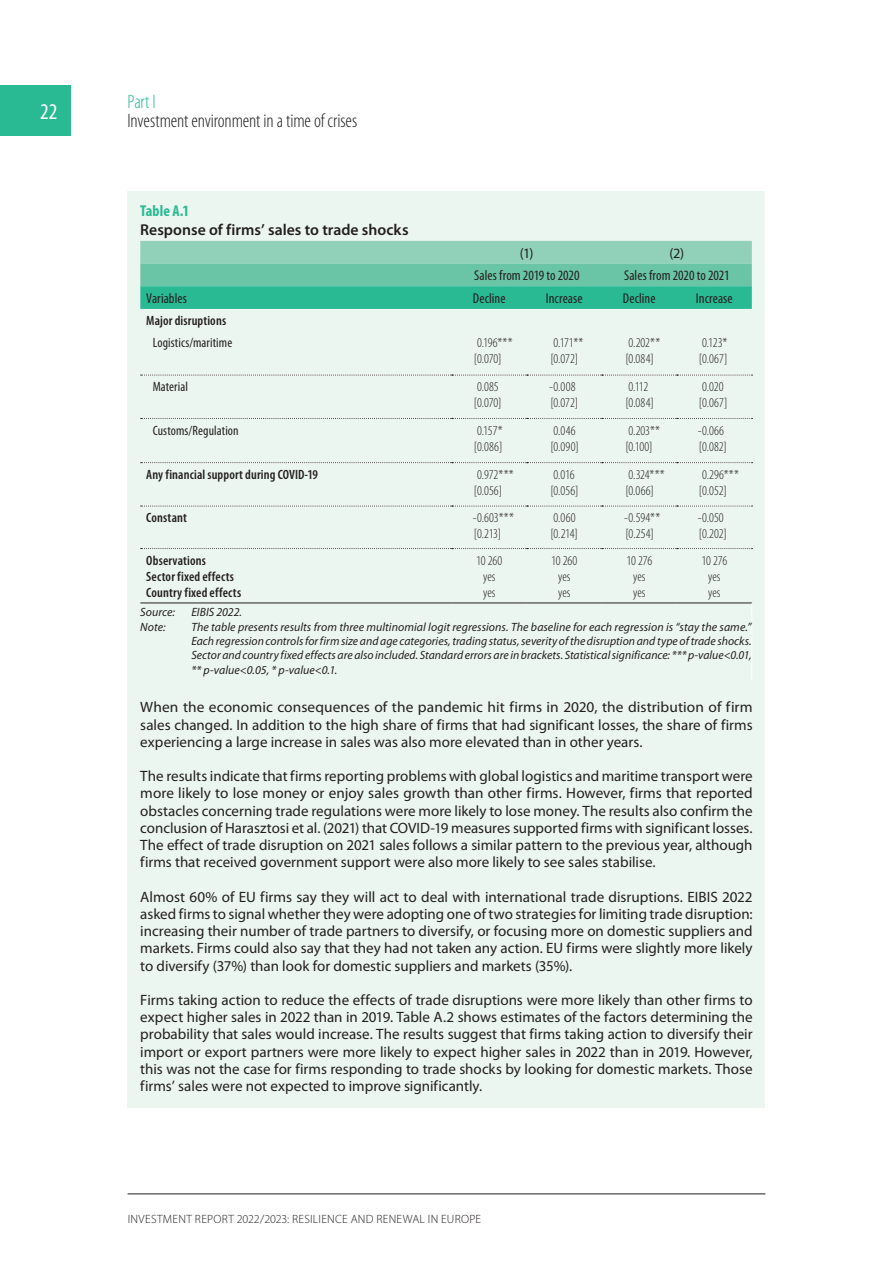
<style>
.page{position:relative;width:893px;height:1263px;background:#fff}
.page>*{position:absolute;margin:0;border:0;box-sizing:border-box;transform-origin:0 0}
.t1{font:condensed 22.5px "Myriad Pro";color:#fff}
.t2{font:300 condensed 19.5px "Myriad Pro";letter-spacing:-.01em;color:#231f20}
.t3{font:300 condensed 19.5px "Myriad Pro";color:#2aba93}
._12_FIGURE_BOX_TABLE{font:600 15.75px "Myriad Pro";color:#231f20}
._12_FIGURE_BOX_TABLE-2{font:700 condensed 15.75px "Myriad Pro";letter-spacing:.005em;color:#2aba93}
._05_TEXTE_COURANT{font:15px/17.2px "Myriad Pro";color:#231f20;text-align:justify}
._15_TITRE_TABLEAU_CO{font:condensed 14.25px "Myriad Pro";letter-spacing:.005em;color:#231f20}
._15_TITRE_TABLEAU_CO-2{font:14.25px "Myriad Pro";color:#231f20}
._16_TEXT_TABLEAU_LIG{font:300 condensed 13.5px "Myriad Pro";letter-spacing:.005em;color:#231f20}
._16_TEXT_TABLEAU_LIG-2{font:600 condensed 13.5px "Myriad Pro";letter-spacing:.01em;color:#231f20}
._16_TEXT_TABLEAU_LIG-3{font:condensed 13.5px "Myriad Pro";letter-spacing:.005em;color:#231f20}
._08_SOURCES{font:italic 12px/14.4px "Myriad Pro";color:#231f20;text-align:justify}
.t4{font:300 12px "Myriad Pro";letter-spacing:.02em;color:#231f20}
</style>
<div class="page">
<div style="left:0;top:85px;width:70px;height:50px;background:#2aba93"></div>
<hr style="left:128px;top:1193px;width:637px;height:1px;background:#231f20">
<div style="left:128px;top:191px;width:637px;height:917px;background:#ecf6f1"></div>
<svg style="left:140px;top:241px;width:612px;height:68px;background:#62c5a6"></svg>
<svg style="left:141px;top:375px;width:611px;height:1px"></svg>
<svg style="left:141px;top:418px;width:611px;height:1px"></svg>
<svg style="left:141px;top:462px;width:611px;height:1px"></svg>
<svg style="left:141px;top:506px;width:611px;height:1px"></svg>
<svg style="left:141px;top:548px;width:611px;height:1px"></svg>
<hr style="left:140px;top:603px;width:312px;height:1px;background:#231f20">
<hr style="left:452px;top:603px;width:75px;height:1px;background:#231f20">
<hr style="left:527px;top:603px;width:75px;height:1px;background:#231f20">
<hr style="left:602px;top:603px;width:75px;height:1px;background:#231f20">
<hr style="left:677px;top:603px;width:75px;height:1px;background:#231f20">
<hr style="left:752px;top:603px;width:1px;height:77px;background:#fff">
<h1 class="t1" style="left:40px;top:100px;width:19px">22</h1>
<h2 class="t3" style="left:128px;top:91px;width:30px">Part I</h2>
<h2 class="t2" style="left:128px;top:110px;width:231px">Investment environment in a time of crises</h2>
<p class="_12_FIGURE_BOX_TABLE-2" style="left:140px;top:202px;width:50px">Table A.1</p>
<p class="_12_FIGURE_BOX_TABLE" style="left:140px;top:221px;width:270px">Response of firms’ sales to trade shocks</p>
<p class="_15_TITRE_TABLEAU_CO-2" style="left:520px;top:245px;width:15px">(1)</p>
<p class="_15_TITRE_TABLEAU_CO-2" style="left:669px;top:245px;width:16px">(2)</p>
<p class="_15_TITRE_TABLEAU_CO" style="left:474px;top:268px;width:107px">Sales from 2019 to 2020</p>
<p class="_15_TITRE_TABLEAU_CO" style="left:624px;top:268px;width:107px">Sales from 2020 to 2021</p>
<p class="_15_TITRE_TABLEAU_CO" style="left:146px;top:290px;width:42px">Variables</p>
<p class="_15_TITRE_TABLEAU_CO" style="left:473px;top:290px;width:34px">Decline</p>
<p class="_15_TITRE_TABLEAU_CO" style="left:546px;top:290px;width:38px">Increase</p>
<p class="_15_TITRE_TABLEAU_CO" style="left:623px;top:290px;width:34px">Decline</p>
<p class="_15_TITRE_TABLEAU_CO" style="left:696px;top:290px;width:38px">Increase</p>
<p class="_16_TEXT_TABLEAU_LIG-2" style="left:146px;top:313px;width:81px">Major disruptions</p>
<p class="_16_TEXT_TABLEAU_LIG-3" style="left:153px;top:335px;width:81px">Logistics/maritime</p>
<p class="_16_TEXT_TABLEAU_LIG" style="left:477px;top:335px;width:37px">0.196***</p>
<p class="_16_TEXT_TABLEAU_LIG" style="left:553px;top:335px;width:31px">0.171**</p>
<p class="_16_TEXT_TABLEAU_LIG" style="left:628px;top:335px;width:33px">0.202**</p>
<p class="_16_TEXT_TABLEAU_LIG" style="left:702px;top:335px;width:27px">0.123*</p>
<p class="_16_TEXT_TABLEAU_LIG" style="left:474px;top:352px;width:29px">[0.070]</p>
<p class="_16_TEXT_TABLEAU_LIG" style="left:550px;top:352px;width:29px">[0.072]</p>
<p class="_16_TEXT_TABLEAU_LIG" style="left:625px;top:352px;width:30px">[0.084]</p>
<p class="_16_TEXT_TABLEAU_LIG" style="left:699px;top:352px;width:30px">[0.067]</p>
<p class="_16_TEXT_TABLEAU_LIG-3" style="left:153px;top:379px;width:37px">Material</p>
<p class="_16_TEXT_TABLEAU_LIG" style="left:477px;top:379px;width:23px">0.085</p>
<p class="_16_TEXT_TABLEAU_LIG" style="left:549px;top:379px;width:28px">-0.008</p>
<p class="_16_TEXT_TABLEAU_LIG" style="left:628px;top:379px;width:21px">0.112</p>
<p class="_16_TEXT_TABLEAU_LIG" style="left:702px;top:379px;width:23px">0.020</p>
<p class="_16_TEXT_TABLEAU_LIG" style="left:474px;top:396px;width:29px">[0.070]</p>
<p class="_16_TEXT_TABLEAU_LIG" style="left:550px;top:396px;width:29px">[0.072]</p>
<p class="_16_TEXT_TABLEAU_LIG" style="left:625px;top:396px;width:30px">[0.084]</p>
<p class="_16_TEXT_TABLEAU_LIG" style="left:699px;top:396px;width:30px">[0.067]</p>
<p class="_16_TEXT_TABLEAU_LIG-3" style="left:153px;top:423px;width:87px">Customs/Regulation</p>
<p class="_16_TEXT_TABLEAU_LIG" style="left:477px;top:423px;width:27px">0.157*</p>
<p class="_16_TEXT_TABLEAU_LIG" style="left:553px;top:423px;width:24px">0.046</p>
<p class="_16_TEXT_TABLEAU_LIG" style="left:628px;top:423px;width:33px">0.203**</p>
<p class="_16_TEXT_TABLEAU_LIG" style="left:698px;top:423px;width:28px">-0.066</p>
<p class="_16_TEXT_TABLEAU_LIG" style="left:474px;top:439px;width:30px">[0.086]</p>
<p class="_16_TEXT_TABLEAU_LIG" style="left:550px;top:439px;width:30px">[0.090]</p>
<p class="_16_TEXT_TABLEAU_LIG" style="left:625px;top:439px;width:29px">[0.100]</p>
<p class="_16_TEXT_TABLEAU_LIG" style="left:699px;top:439px;width:29px">[0.082]</p>
<p class="_16_TEXT_TABLEAU_LIG-2" style="left:146px;top:467px;width:173px">Any financial support during COVID-19</p>
<p class="_16_TEXT_TABLEAU_LIG" style="left:477px;top:467px;width:38px">0.972***</p>
<p class="_16_TEXT_TABLEAU_LIG" style="left:553px;top:467px;width:23px">0.016</p>
<p class="_16_TEXT_TABLEAU_LIG" style="left:628px;top:467px;width:38px">0.324***</p>
<p class="_16_TEXT_TABLEAU_LIG" style="left:702px;top:467px;width:38px">0.296***</p>
<p class="_16_TEXT_TABLEAU_LIG" style="left:474px;top:483px;width:30px">[0.056]</p>
<p class="_16_TEXT_TABLEAU_LIG" style="left:550px;top:483px;width:30px">[0.056]</p>
<p class="_16_TEXT_TABLEAU_LIG" style="left:625px;top:483px;width:30px">[0.066]</p>
<p class="_16_TEXT_TABLEAU_LIG" style="left:699px;top:483px;width:29px">[0.052]</p>
<p class="_16_TEXT_TABLEAU_LIG-2" style="left:146px;top:510px;width:42px">Constant</p>
<p class="_16_TEXT_TABLEAU_LIG" style="left:473px;top:510px;width:43px">-0.603***</p>
<p class="_16_TEXT_TABLEAU_LIG" style="left:553px;top:510px;width:24px">0.060</p>
<p class="_16_TEXT_TABLEAU_LIG" style="left:624px;top:510px;width:38px">-0.594**</p>
<p class="_16_TEXT_TABLEAU_LIG" style="left:698px;top:510px;width:28px">-0.050</p>
<p class="_16_TEXT_TABLEAU_LIG" style="left:474px;top:527px;width:29px">[0.213]</p>
<p class="_16_TEXT_TABLEAU_LIG" style="left:550px;top:527px;width:29px">[0.214]</p>
<p class="_16_TEXT_TABLEAU_LIG" style="left:625px;top:527px;width:30px">[0.254]</p>
<p class="_16_TEXT_TABLEAU_LIG" style="left:699px;top:527px;width:29px">[0.202]</p>
<p class="_16_TEXT_TABLEAU_LIG-2" style="left:146px;top:553px;width:61px">Observations</p>
<p class="_16_TEXT_TABLEAU_LIG" style="left:476px;top:553px;width:28px">10260</p>
<p class="_16_TEXT_TABLEAU_LIG" style="left:551px;top:553px;width:28px">10260</p>
<p class="_16_TEXT_TABLEAU_LIG" style="left:626px;top:553px;width:27px">10 276</p>
<p class="_16_TEXT_TABLEAU_LIG" style="left:701px;top:553px;width:27px">10 276</p>
<p class="_16_TEXT_TABLEAU_LIG-2" style="left:146px;top:569px;width:89px">Sector fixed effects</p>
<p class="_16_TEXT_TABLEAU_LIG" style="left:483px;top:569px;width:14px">yes</p>
<p class="_16_TEXT_TABLEAU_LIG" style="left:558px;top:569px;width:14px">yes</p>
<p class="_16_TEXT_TABLEAU_LIG" style="left:633px;top:569px;width:14px">yes</p>
<p class="_16_TEXT_TABLEAU_LIG" style="left:708px;top:569px;width:14px">yes</p>
<p class="_16_TEXT_TABLEAU_LIG-2" style="left:146px;top:585px;width:96px">Country fixed effects</p>
<p class="_16_TEXT_TABLEAU_LIG" style="left:483px;top:585px;width:14px">yes</p>
<p class="_16_TEXT_TABLEAU_LIG" style="left:558px;top:585px;width:14px">yes</p>
<p class="_16_TEXT_TABLEAU_LIG" style="left:633px;top:585px;width:14px">yes</p>
<p class="_16_TEXT_TABLEAU_LIG" style="left:708px;top:585px;width:14px">yes</p>
<p class="_08_SOURCES" style="left:140px;top:605px;width:36px">Source:</p>
<p class="_08_SOURCES" style="left:191px;top:605px;width:52px">EIBIS 2022.</p>
<p class="_08_SOURCES" style="left:140px;top:620px;width:27px">Note:</p>
<p class="_08_SOURCES" style="left:191px;top:620px;width:562px">The table presents results from three multinomial logit regressions. The baseline for each regression is “stay the same.” Each regression controls for firm size and age categories, trading status, severity of the disruption and type of trade shocks.<br>Sector and country fixed effects are also included. Standard errors are in brackets. Statistical significance: *** p-value&lt;0.01, ** p-value&lt;0.05, * p-value&lt;0.1.</p>
<p class="_05_TEXTE_COURANT" style="left:140px;top:699px;width:614px">When the economic consequences of the pandemic hit firms in 2020, the distribution of firm sales changed. In addition to the high share of firms that had significant losses, the share of firms experiencing a large increase in sales was also more elevated than in other years.</p>
<p class="_05_TEXTE_COURANT" style="left:140px;top:768px;width:614px">The results indicate that firms reporting problems with global logistics and maritime transport were more likely to lose money or enjoy sales growth than other firms. H owever, firms that reported obstacles concerning trade regulations were more likely to lose money. The results also confirm the conclusion of Harasztosi et al. (2021) that COVID-19 measures supported firms with significant losses.<br>The effect of trade disruption on 2021 sales follows a similar pattern to the previous year, although firms that received government support were also more likely to see sales stabilise.</p>
<p class="_05_TEXTE_COURANT" style="left:140px;top:888px;width:614px">Almost 60% of EU firms say they will act to deal with international trade disruptions. EIBIS 2022 asked firms to signal whether they were adopting one of two strategies for limiting trade disruption: increasing their number of trade partners to diversify, or focusing more on domestic suppliers and markets. Firms could also say that they had not taken any action. EU firms were slightly more likely to diversify (37%) than look for domestic suppliers and markets (35%).</p>
<p class="_05_TEXTE_COURANT" style="left:140px;top:991px;width:614px">Firms taking action to reduce the effects of trade disruptions were more likely than other firms to expect higher sales in 2022 than in 2019. Table A.2 shows estimates of the factors determining the probability that sales would increase. The results suggest that firms taking action to diversify their import or export partners were more likely to expect higher sales in 2022 than in 2019. However, this was not the case for firms responding to trade shocks by looking for domestic markets. Those firms’ sales were not expected to improve significantly.</p>
<p class="t4" style="left:128px;top:1212px;width:355px">INVESTMENT REPORT 2022/2023: RESILIENCE AND RENEWAL IN EUROPE</p>
</div>
